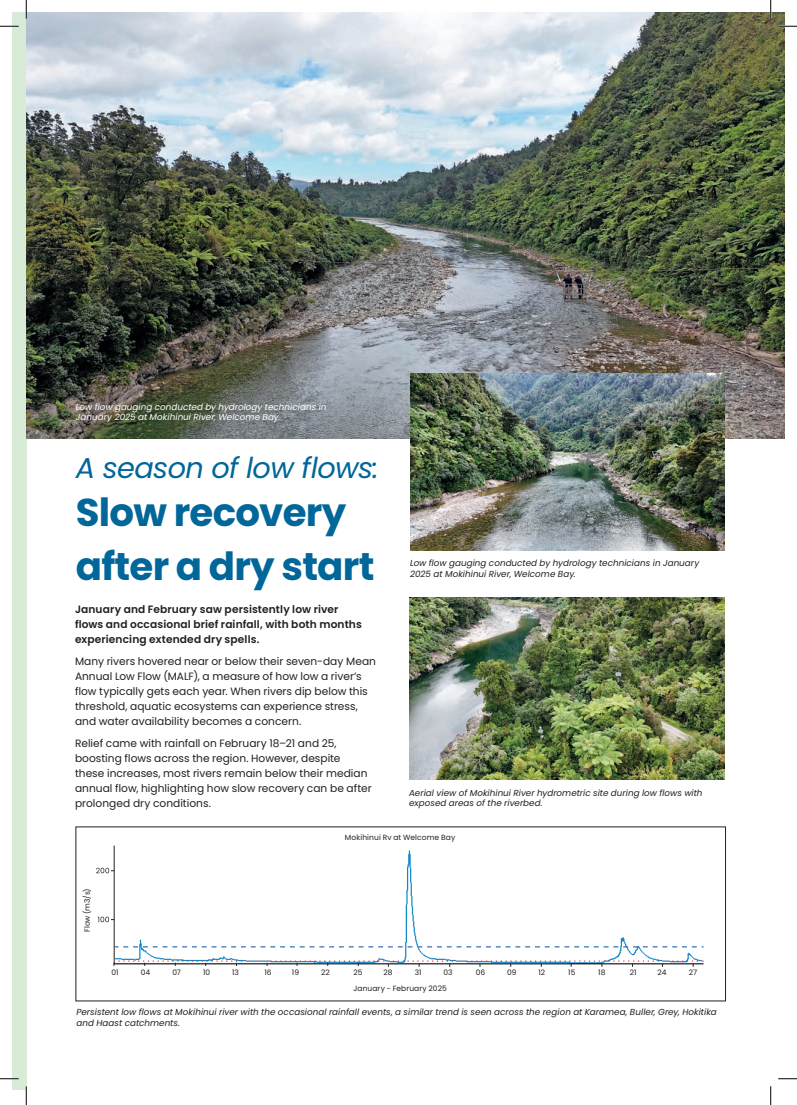
<style>
.page{position:relative;width:797px;height:1105px;background:#fff}
.page>*{position:absolute;margin:0;border:0;box-sizing:border-box;transform-origin:0 0}
.t1{font:700 38.75px/53.8px "Poppins";letter-spacing:-.02em;color:#016699}
.t2{font:italic 28.75px "Poppins";letter-spacing:-.02em;color:#016699}
.t3{font:10.62px/15px "Poppins";color:#231f20}
.t4{font:600 10.62px/15px "Poppins";letter-spacing:.01em;color:#231f20}
.t5{font:italic 8.75px/10.5px "Poppins";letter-spacing:.005em;color:#231f20}
.t6{font:italic 8.75px/10.5px "Poppins";letter-spacing:.005em;color:#fff}
.t7{font:7.5px "Poppins";letter-spacing:.01em;color:#231f20}
</style>
<div class="page">
<div style="left:12px;top:12px;width:14px;height:1077px;background:#d8ebd7"></div>
<svg style="left:113px;top:845px;width:591px;height:119px"></svg>
<img style="left:26px;top:12px;width:759px;height:426px">
<img style="left:410px;top:373px;width:314px;height:177px">
<img style="left:409px;top:598px;width:315px;height:181px">
<svg style="left:96px;top:868px;width:18px;height:5px"></svg>
<svg style="left:98px;top:917px;width:16px;height:5px"></svg>
<svg style="left:0;top:25px;width:19px;height:2px"></svg>
<svg style="left:778px;top:25px;width:19px;height:2px"></svg>
<svg style="left:0;top:1078px;width:19px;height:1px"></svg>
<svg style="left:778px;top:1078px;width:19px;height:1px"></svg>
<svg style="left:25px;top:0;width:2px;height:19px"></svg>
<svg style="left:25px;top:1086px;width:2px;height:19px"></svg>
<svg style="left:770px;top:0;width:1px;height:19px"></svg>
<svg style="left:770px;top:1086px;width:1px;height:19px"></svg>
<p class="t6" style="left:76px;top:402px;width:252px">Low flow gauging conducted by hydrology technicians in<br>January 2025 at Mokihinui River, Welcome Bay.</p>
<h2 class="t2" style="left:76px;top:452px;width:304px">A season of low flows:</h2>
<h1 class="t1" style="left:76px;top:486px;width:300px">Slow recovery after a dry start</h1>
<p class="t4" style="left:75px;top:601px;width:288px">January and February saw persistently low river flows and occasional brief rainfall, with both months experiencing extended dry spells.</p>
<p class="t3" style="left:75px;top:653px;width:302px">Many rivers hovered near or below their seven-day Mean Annual Low Flow (MALF), a measure of how low a river’s flow typically gets each year. When rivers dip below this threshold, aquatic ecosystems can experience stress, and water availability becomes a concern.</p>
<p class="t3" style="left:75px;top:736px;width:298px">Relief came with rainfall on February 18–21 and 25, boosting flows across the region. However, despite these increases, most rivers remain below their median annual flow, highlighting how slow recovery can be after prolonged dry conditions.</p>
<p class="t5" style="left:410px;top:558px;width:291px">Low flow gauging conducted by hydrology technicians in January<br>2025 at Mokihinui River, Welcome Bay.</p>
<p class="t5" style="left:409px;top:787px;width:295px">Aerial view of Mokihinui River hydrometric site during low flows with exposed areas of the riverbed.</p>
<p class="t7" style="left:345px;top:833px;width:112px">Mokihinui Rv at Welcome Bay</p>
<p class="t7" style="left:83px;top:932px;width:45px;rotate:-90deg">Flow (m3/s)</p>
<p class="t7" style="left:112px;top:968px;width:9px">01</p>
<p class="t7" style="left:141px;top:968px;width:11px">04</p>
<p class="t7" style="left:172px;top:968px;width:10px">07</p>
<p class="t7" style="left:203px;top:968px;width:9px">10</p>
<p class="t7" style="left:232px;top:968px;width:8px">13</p>
<p class="t7" style="left:264px;top:968px;width:9px">16</p>
<p class="t7" style="left:292px;top:968px;width:9px">19</p>
<p class="t7" style="left:321px;top:968px;width:10px">22</p>
<p class="t7" style="left:353px;top:968px;width:11px">25</p>
<p class="t7" style="left:383px;top:968px;width:11px">28</p>
<p class="t7" style="left:414px;top:968px;width:8px">31</p>
<p class="t7" style="left:443px;top:968px;width:11px">03</p>
<p class="t7" style="left:476px;top:968px;width:11px">06</p>
<p class="t7" style="left:507px;top:968px;width:11px">09</p>
<p class="t7" style="left:538px;top:968px;width:8px">12</p>
<p class="t7" style="left:568px;top:968px;width:9px">15</p>
<p class="t7" style="left:598px;top:968px;width:9px">18</p>
<p class="t7" style="left:629px;top:968px;width:8px">21</p>
<p class="t7" style="left:657px;top:968px;width:10px">24</p>
<p class="t7" style="left:689px;top:968px;width:10px">27</p>
<p class="t7" style="left:353px;top:984px;width:95px">January - February 2025</p>
<p class="t5" style="left:76px;top:1007px;width:641px">Persistent low flows at Mokihinui river with the occasional rainfall events, a similar trend is seen across the region at Karamea, Buller, Grey, Hokitika and Haast catchments.</p>
</div>
